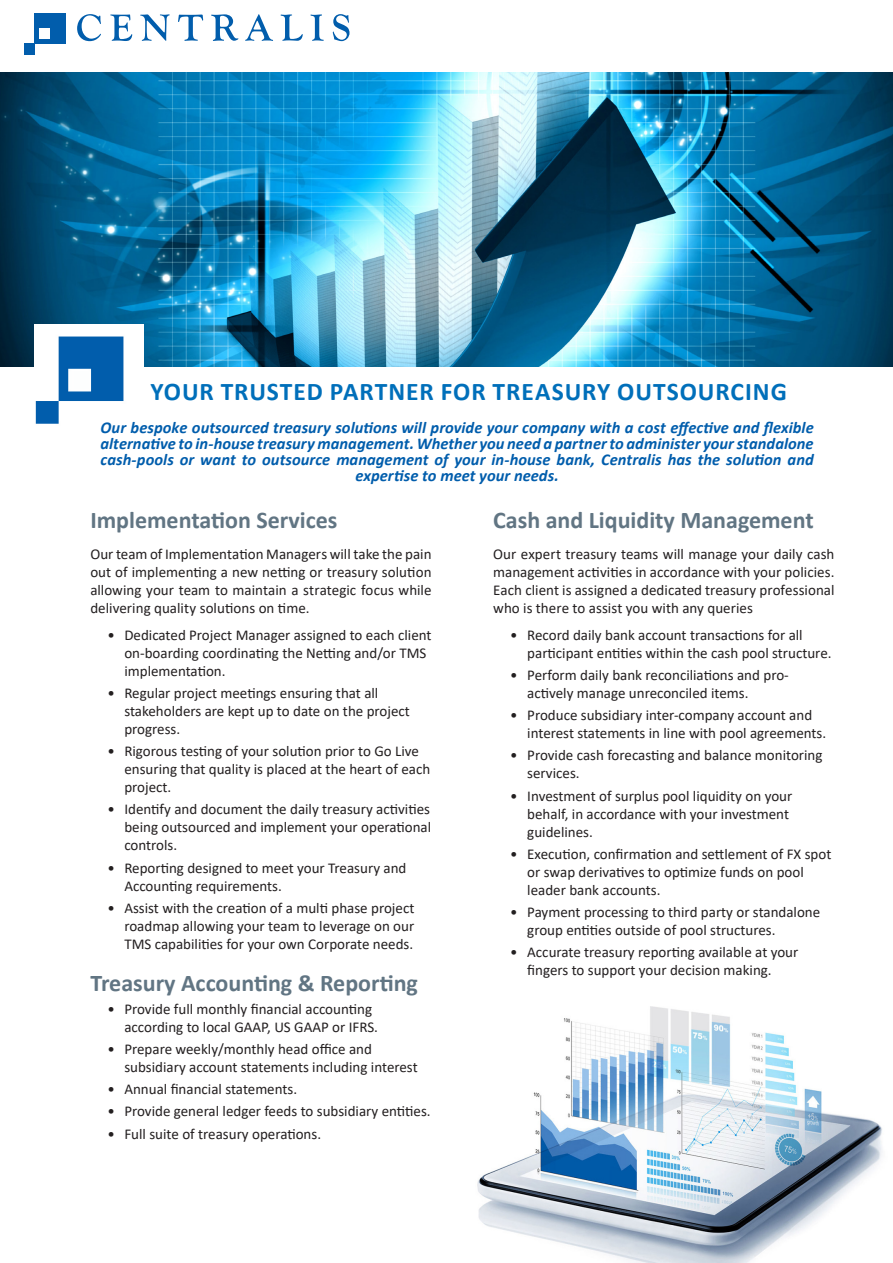
<style>
.page{position:relative;width:893px;height:1263px;background:#fff}
.page>*{position:absolute;margin:0;border:0;box-sizing:border-box;transform-origin:0 0}
.Title_2{font:700 25.5px "Calibri";letter-spacing:.035em;color:#006fba}
.Title3{font:700 24px "Calibri";color:#617583}
.Introduction{font:italic 700 16.5px/16.2px "Calibri";color:#015dac;text-align:center}
.t1{font:15px/18px "Calibri";color:#231f20}
</style>
<div class="page">
<img style="left:0;top:72px;width:893px;height:295px">
<img style="left:35px;top:13px;width:30px;height:30px">
<img style="left:77px;top:14px;width:272px;height:27px">
<svg style="left:24px;top:28px;width:26px;height:26px"></svg>
<img style="left:35px;top:324px;width:108px;height:100px">
<img style="left:477px;top:1006px;width:405px;height:257px">
<p class="Title_2" style="left:150px;top:374px;width:638px">YOUR TRUSTED PARTNER FOR TREASURY OUTSOURCING</p>
<p class="Introduction" style="left:100px;top:418px;width:715px">Our bespoke outsourced treasury solutions will provide your company with a cost effective and flexible alternative to in-house treasury management. Whether you need a partner to administer your standalone cash-pools or want to outsource management of your in-house bank, Centralis has the solution and expertise to meet your needs.</p>
<p class="Title3" style="left:90px;top:503px;width:249px">Implementation Services</p>
<p class="t1" style="left:90px;top:545px;width:343px;text-align:justify">Our team of Implementation Managers will take the pain out of implementing a new netting or treasury solution allowing your team to maintain a strategic focus while delivering quality solutions on time.</p>
<p class="t1" style="left:124px;top:625px;width:309px;text-indent:-17px">• Dedicated Project Manager assigned to each client on-boarding coordinating the Netting and/or TMS implementation.</p>
<p class="t1" style="left:124px;top:683px;width:287px;text-indent:-17px">• Regular project meetings ensuring that all stakeholders are kept up to date on the project progress.</p>
<p class="t1" style="left:124px;top:742px;width:307px;text-indent:-17px">• Rigorous testing of your solution prior to Go Live ensuring that quality is placed at the heart of each project.</p>
<p class="t1" style="left:124px;top:800px;width:308px;text-align:justify;text-indent:-17px">• Identify and document the daily treasury activities being outsourced and implement your operational controls.</p>
<p class="t1" style="left:124px;top:858px;width:284px;text-indent:-17px">• Reporting designed to meet your Treasury and<br>Accounting requirements.</p>
<p class="t1" style="left:124px;top:898px;width:291px;text-align:justify;text-indent:-17px">• Assist with the creation of a multi phase project roadmap allowing your team to leverage on our TMS capabilities for your own Corporate needs.</p>
<p class="Title3" style="left:90px;top:966px;width:329px">Treasury Accounting &amp; Reporting</p>
<p class="t1" style="left:124px;top:999px;width:255px;text-indent:-17px">• Provide full monthly financial accounting according to local GAAP, US GAAP or IFRS.</p>
<p class="t1" style="left:124px;top:1039px;width:295px;text-indent:-17px">• Prepare weekly/monthly head office and subsidiary account statements including interest</p>
<p class="t1" style="left:107px;top:1080px;width:191px">• Annual financial statements.</p>
<p class="t1" style="left:107px;top:1102px;width:325px">• Provide general ledger feeds to subsidiary entities.</p>
<p class="t1" style="left:107px;top:1124px;width:215px">• Full suite of treasury operations.</p>
<p class="Title3" style="left:493px;top:503px;width:322px">Cash and Liquidity Management</p>
<p class="t1" style="left:493px;top:545px;width:343px;text-align:justify">Our expert treasury teams will manage your daily cash management activities in accordance with your policies.<br>Each client is assigned a dedicated treasury professional who is there to assist you with any queries</p>
<p class="t1" style="left:527px;top:625px;width:306px;text-indent:-17px">• Record daily bank account transactions for all participant entities within the cash pool structure.</p>
<p class="t1" style="left:527px;top:665px;width:263px;text-indent:-17px">• Perform daily bank reconciliations and pro&shy;actively manage unreconciled items.</p>
<p class="t1" style="left:527px;top:706px;width:300px;text-indent:-17px">• Produce subsidiary inter-company account and interest statements in line with pool agreements.</p>
<p class="t1" style="left:527px;top:746px;width:297px;text-indent:-17px">• Provide cash forecasting and balance monitoring services.</p>
<p class="t1" style="left:527px;top:786px;width:267px;text-indent:-17px">• Investment of surplus pool liquidity on your behalf, in accordance with your investment guidelines.</p>
<p class="t1" style="left:527px;top:844px;width:306px;text-indent:-17px">• Execution, confirmation and settlement of FX spot or swap derivatives to optimize funds on pool leader bank accounts.</p>
<p class="t1" style="left:527px;top:903px;width:295px;text-indent:-17px">• Payment processing to third party or standalone group entities outside of pool structures.</p>
<p class="t1" style="left:527px;top:943px;width:273px;text-indent:-17px">• Accurate treasury reporting available at your fingers to support your decision making.</p>
</div>
